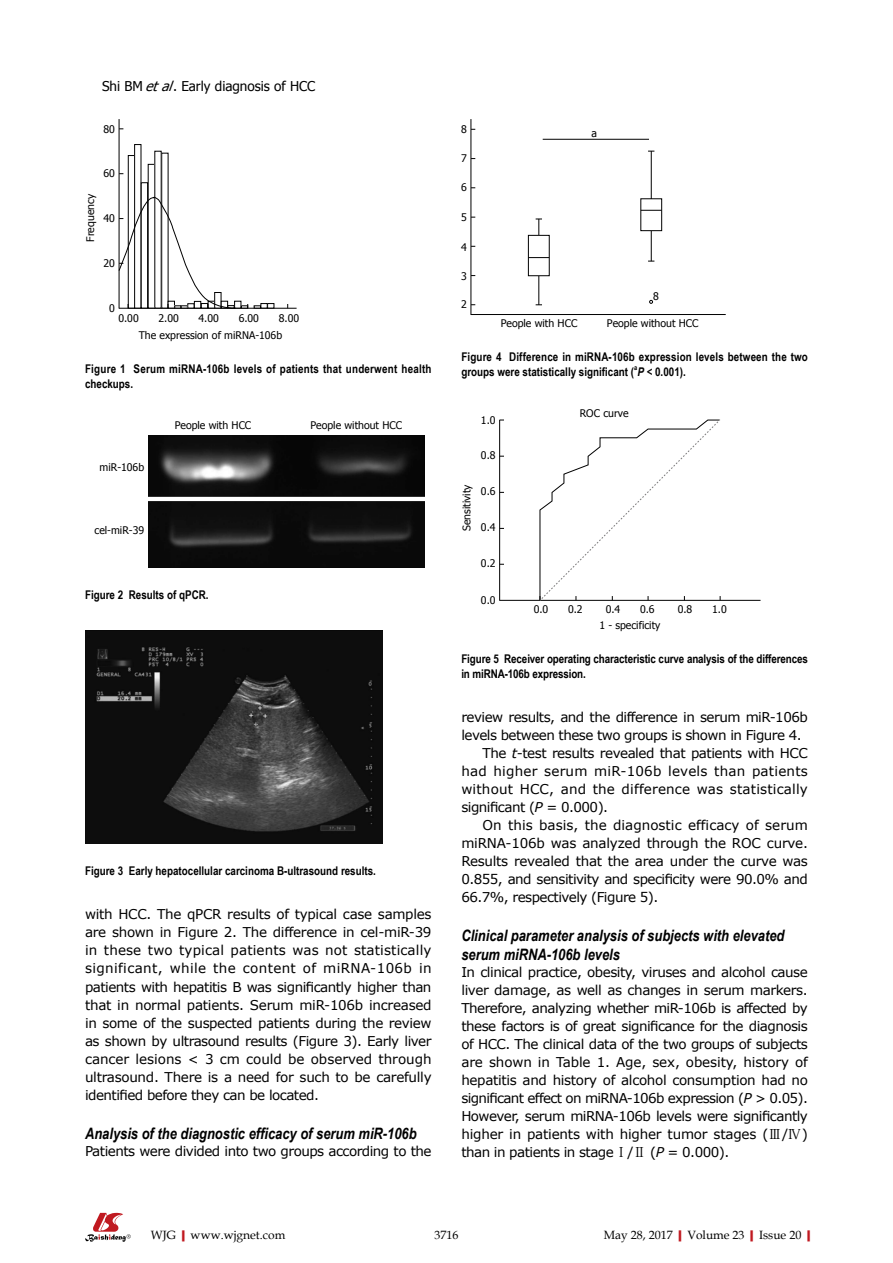
<style>
.page{position:relative;width:893px;height:1263px;background:#fff}
.page>*{position:absolute;margin:0;border:0;box-sizing:border-box;transform-origin:0 0}
.t1{font:italic 700 15.75px/18.8px "Arial Narrow";color:#000}
.t2{font:13.5px/18px "Verdana";letter-spacing:-.035em;color:#000;text-align:justify}
.t3{font:13.5px "Verdana";letter-spacing:.01em;color:#000}
.t4{font:13.5px "Verdana";letter-spacing:.015em;color:#000}
.t5{font:13.5px "Verdana";color:#000}
.t6{font:13.5px "Verdana";letter-spacing:-.015em;color:#000}
.t7{font:13.5px "Tahoma";color:#000}
.t8{font:700 12px/15px "Arial Narrow";color:#000}
.t9{font:700 12px/15px "Arial Narrow";letter-spacing:.02em;color:#000}
.t10{font:12px "Book Antiqua";color:#000}
.t11{font:10.5px/17.9px "Tahoma";color:#000}
.t12{font:700 7.05px "Arial Narrow";color:#000}
.s1{font-style:italic}
.s2{font-family:"Koz Min Pro"}
.s3{font-weight:700;color:#c01920}
</style>
<div class="page">
<svg style="left:85px;top:1213px;width:46px;height:29px"></svg>
<hr style="left:119px;top:119px;width:1px;height:189px;background:#000">
<hr style="left:119px;top:308px;width:178px;height:1px;background:#000">
<div style="left:128px;top:155px;width:7px;height:153px;border:1px solid #000"></div>
<div style="left:134px;top:144px;width:7px;height:164px;border:1px solid #000"></div>
<div style="left:141px;top:182px;width:7px;height:126px;border:1px solid #000"></div>
<div style="left:161px;top:153px;width:7px;height:155px;border:1px solid #000"></div>
<svg style="left:254px;top:303px;width:20px;height:5px"></svg>
<svg style="left:119px;top:196px;width:129px;height:113px"></svg>
<img style="left:148px;top:435px;width:276px;height:132px">
<hr style="left:145px;top:497px;width:286px;height:4px;background:#fff">
<img style="left:85px;top:631px;width:297px;height:212px">
<hr style="left:471px;top:119px;width:1px;height:196px;background:#000">
<hr style="left:471px;top:314px;width:255px;height:1px;background:#000">
<hr style="left:539px;top:263px;width:1px;height:42px;background:#000">
<div style="left:528px;top:235px;width:21px;height:41px;background:#fff"></div>
<div style="left:528px;top:235px;width:21px;height:41px;border:1px solid #000"></div>
<svg style="left:536px;top:219px;width:6px;height:18px"></svg>
<svg style="left:528px;top:257px;width:21px;height:1px"></svg>
<hr style="left:651px;top:220px;width:1px;height:41px;background:#000">
<hr style="left:651px;top:151px;width:1px;height:56px;background:#000">
<div style="left:641px;top:199px;width:21px;height:32px;background:#fff"></div>
<div style="left:641px;top:199px;width:21px;height:32px;border:1px solid #000"></div>
<svg style="left:641px;top:210px;width:21px;height:1px"></svg>
<hr style="left:543px;top:139px;width:106px;height:1px;background:#000">
<svg style="left:649px;top:300px;width:4px;height:4px"></svg>
<hr style="left:499px;top:420px;width:1px;height:180px;background:#000">
<hr style="left:499px;top:600px;width:261px;height:1px;background:#000">
<svg style="left:539px;top:420px;width:222px;height:181px"></svg>
<div style="left:720px;top:411px;width:46px;height:19px;background:#fff;border-radius:50%"></div>
<div style="left:720px;top:411px;width:46px;height:19px;border:1px solid #fff;border-radius:50%"></div>
<p class="t7" style="left:102px;top:77px;width:215px">Shi BM <span class="s1">etal</span>. Early diagnosis of HCC</p>
<p class="t11" style="left:104px;top:120px;width:13px">80</p>
<p class="t11" style="left:104px;top:163px;width:13px">60</p>
<p class="t11" style="left:104px;top:208px;width:13px">40</p>
<p class="t11" style="left:104px;top:253px;width:13px">20</p>
<p class="t11" style="left:109px;top:298px;width:7px">0</p>
<p class="t11" style="left:81px;top:242px;width:49px;rotate:-90deg">Frequency</p>
<p class="t11" style="left:139px;top:308px;width:162px;text-indent:140px">8.00<br>The expression of miRNA-106b</p>
<p class="t9" style="left:85px;top:361px;width:348px">Figure 1 Serum miRNA-106b levels of patients that underwent health checkups.</p>
<p class="t11" style="left:118px;top:308px;width:22px">0.00</p>
<p class="t11" style="left:158px;top:308px;width:22px">2.00</p>
<p class="t11" style="left:199px;top:308px;width:22px">4.00</p>
<p class="t11" style="left:239px;top:308px;width:22px">6.00</p>
<p class="t11" style="left:100px;top:458px;width:46px">miR-106b</p>
<p class="t11" style="left:95px;top:521px;width:51px">cel-miR-39</p>
<p class="t11" style="left:175px;top:416px;width:78px">People with HCC</p>
<p class="t11" style="left:310px;top:416px;width:93px">People without HCC</p>
<p class="t8" style="left:85px;top:586px;width:125px">Figure 2 Results of qPCR.</p>
<p class="t8" style="left:85px;top:863px;width:292px">Figure 3 Early hepatocellular carcinoma B-ultrasound results.</p>
<p class="t2" style="left:85px;top:905px;width:348px">with HCC. The qPCR results of typical case samples are shown in Figure 2. The difference in cel-miR-39 in these two typical patients was not statistically significant, while the content of miRNA-106b in patients with hepatitis B was significantly higher than that in normal patients. Serum miR-106b increased in some of the suspected patients during the review as shown by ultrasound results (Figure 3). Early liver cancer lesions &lt; 3 cm could be observed through ultrasound. There is a need for such to be carefully identified before they can be located.</p>
<p class="t1" style="left:85px;top:1123px;width:333px">Analysis of the diagnostic efficacy of serum miR-106b</p>
<p class="t2" style="left:85px;top:1142px;width:348px">Patients were divided into two groups according to the</p>
<p class="t11" style="left:461px;top:120px;width:7px">8</p>
<p class="t11" style="left:461px;top:149px;width:7px">7</p>
<p class="t11" style="left:461px;top:178px;width:7px">6</p>
<p class="t11" style="left:461px;top:208px;width:7px">5</p>
<p class="t11" style="left:461px;top:238px;width:7px">4</p>
<p class="t11" style="left:461px;top:266px;width:7px">3</p>
<p class="t11" style="left:461px;top:295px;width:7px">2</p>
<p class="t11" style="left:592px;top:124px;width:7px">a</p>
<p class="t11" style="left:653px;top:287px;width:7px">8</p>
<p class="t11" style="left:501px;top:314px;width:78px">People with HCC</p>
<p class="t11" style="left:607px;top:314px;width:93px">People without HCC</p>
<p class="t8" style="left:461px;top:348px;width:348px">Figure 4 Difference in miRNA-106b expression levels between the two groups were statistically significant ( <span class="s1">P</span> &lt; 0.001).</p>
<p class="t12" style="left:634px;top:362px;width:5px">a</p>
<p class="t11" style="left:457px;top:531px;width:48px;rotate:-90deg">Sensitivity</p>
<p class="t11" style="left:481px;top:411px;width:16px">1.0</p>
<p class="t11" style="left:481px;top:445px;width:16px">0.8</p>
<p class="t11" style="left:481px;top:481px;width:16px">0.6</p>
<p class="t11" style="left:481px;top:517px;width:16px">0.4</p>
<p class="t11" style="left:481px;top:554px;width:16px">0.2</p>
<p class="t11" style="left:481px;top:590px;width:16px">0.0</p>
<p class="t11" style="left:580px;top:404px;width:50px">ROC curve</p>
<p class="t11" style="left:534px;top:599px;width:16px">0.0</p>
<p class="t11" style="left:568px;top:599px;width:16px">0.2</p>
<p class="t11" style="left:606px;top:599px;width:16px">0.4</p>
<p class="t11" style="left:640px;top:599px;width:16px">0.6</p>
<p class="t11" style="left:678px;top:599px;width:16px">0.8</p>
<p class="t11" style="left:712px;top:599px;width:16px">1.0</p>
<p class="t11" style="left:599px;top:616px;width:63px">1 - specificity</p>
<p class="t8" style="left:461px;top:651px;width:348px">Figure 5 Receiver operating characteristic curve analysis of the differences in miRNA-106b expression.</p>
<p class="t2" style="left:461px;top:708px;width:348px">review results, and the difference in serum miR-106b</p>
<p class="t2" style="left:461px;top:726px;width:342px">levels between these two groups is shown in Figure 4.</p>
<p class="t2" style="left:483px;top:744px;width:327px">The <span class="s1">t</span>-test results revealed that patients with HCC</p>
<p class="t4" style="left:461px;top:762px;width:348px">had higher serum miR-106b levels than patients</p>
<p class="t3" style="left:461px;top:780px;width:348px">without HCC, and the difference was statistically</p>
<p class="t2" style="left:461px;top:798px;width:148px">significant (<span class="s1">P</span> = 0.000).</p>
<p class="t5" style="left:483px;top:816px;width:327px">On this basis, the diagnostic efficacy of serum</p>
<p class="t6" style="left:461px;top:834px;width:348px">miRNA-106b was analyzed through the ROC curve.</p>
<p class="t2" style="left:461px;top:852px;width:348px">Results revealed that the area under the curve was</p>
<p class="t2" style="left:461px;top:870px;width:348px">0.855, and sensitivity and specificity were 90.0% and</p>
<p class="t2" style="left:461px;top:888px;width:199px">66.7%, respectively (Figure 5).</p>
<p class="t1" style="left:461px;top:925px;width:325px">Clinical parameter analysis of subjects with elevated serum miRNA-106b levels</p>
<p class="t2" style="left:461px;top:962px;width:348px">In clinical practice, obesity, viruses and alcohol cause liver damage, as well as changes in serum markers.<br>Therefore, analyzing whether miR-106b is affected by these factors is of great significance for the diagnosis of HCC. The clinical data of the two groups of subjects are shown in Table 1. Age, sex, obesity, history of hepatitis and history of alcohol consumption had no significant effect on miRNA-106b expression (<span class="s1">P</span> &gt; 0.05).<br>However, serum miRNA-106b levels were significantly higher in patients with higher tumor stages (<span class="s2">Ⅲ</span>/<span class="s2">Ⅳ</span>) than in patients in stage<span class="s2">Ⅰ</span>/<span class="s2">Ⅱ</span> (<span class="s1">P</span> = 0.000).</p>
<p class="t10" style="left:151px;top:1226px;width:136px">WJG<span class="s3">|</span>www.wjgnet.com</p>
<p class="t10" style="left:434px;top:1226px;width:25px">3716</p>
<p class="t10" style="left:604px;top:1226px;width:214px">May 28, 2017<span class="s3">|</span>Volume 23<span class="s3">|</span>Issue 20<span class="s3">|</span></p>
</div>
